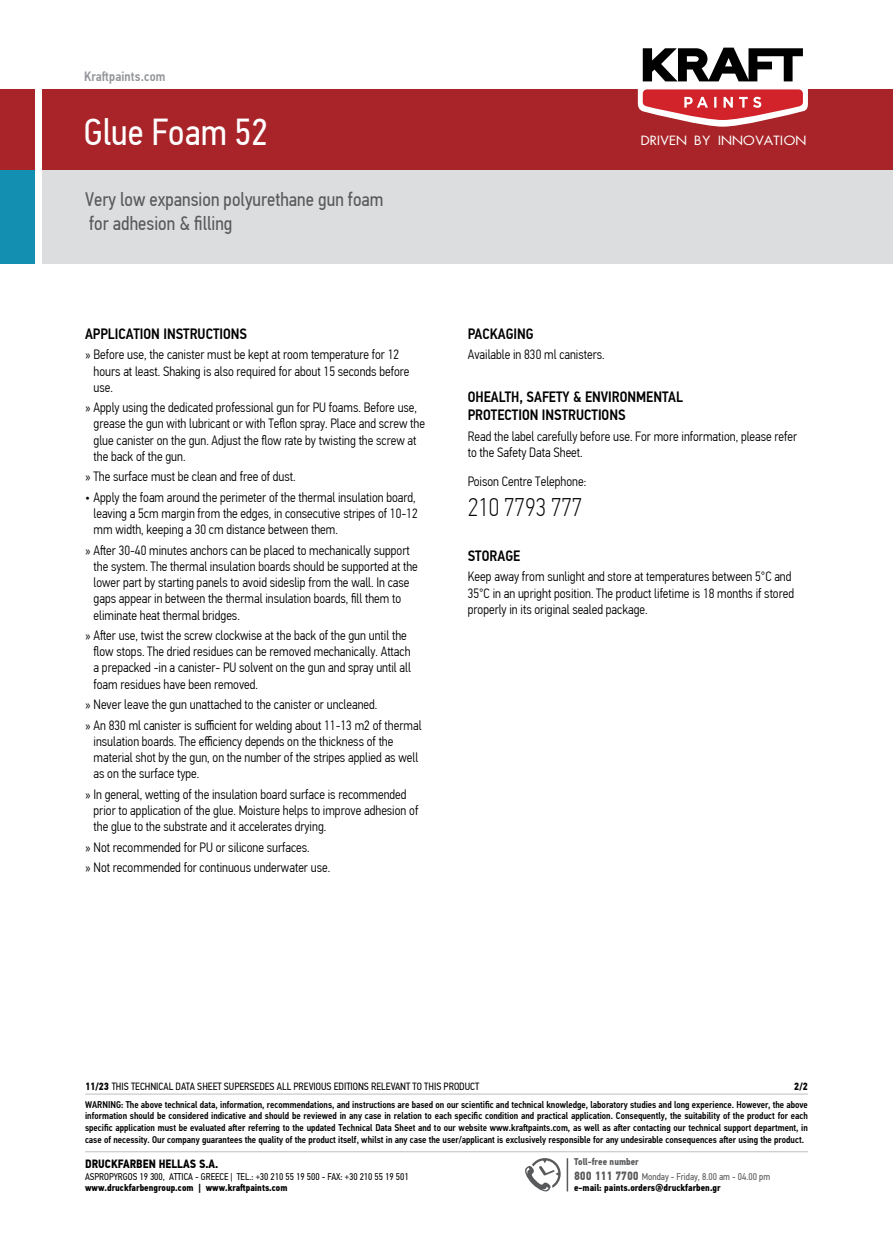
<style>
.page{position:relative;width:893px;height:1234px;background:#fff}
.page>*{position:absolute;margin:0;border:0;box-sizing:border-box;transform-origin:0 0}
.t1{font:37.5px "PF Din Text Cond Pro";color:#fff}
.t2{font:100 25.5px "PF Din Text Cond Pro";color:#000}
.t3{font:19.5px/23.4px "PF Din Text Cond Pro";color:#58595b}
.t4{font:500 15px/18px "PF Din Text Cond Pro";color:#000}
.t5{font:300 13.5px/16.2px "PF Din Text Cond Pro";color:#000}
.t6{font:13.5px "UB Future";color:#fff;scale:1.1 1}
.t7{font:500 13.5px "PF Din Text Cond Pro";letter-spacing:.01em;color:#939598}
.t8{font:700 12px "PF Din Text Cond Pro";color:#000}
.t9{font:10.5px "PF Din Text Cond Pro";color:#000}
.t10{font:700 10.5px "PF Din Text Cond Pro";color:#000}
.t11{font:500 9.75px/11.7px "PF Din Text Cond Pro";color:#000;text-align:justify}
.t12{font:700 9.75px "PF Din Text Cond Pro";color:#000}
.t13{font:9.75px "PF Din Text Cond Pro";color:#000}
.t14{font:9.75px/14.4px "PF Din Text Cond Pro";color:#58595b}
.s1{font-weight:700}
.s2{font-weight:700;font-size:12px}
</style>
<div class="page">
<div style="left:43px;top:89px;width:850px;height:81px;background:#a82428"></div>
<div style="left:0;top:89px;width:34px;height:81px;background:#a82428"></div>
<div style="left:43px;top:170px;width:850px;height:94px;background:#dcddde"></div>
<div style="left:0;top:170px;width:34px;height:94px;background:#1390b1"></div>
<hr style="left:85px;top:1151px;width:723px;height:1px;background:#bcbec0">
<hr style="left:85px;top:1093px;width:723px;height:1px;background:#bcbec0">
<svg style="left:525px;top:1158px;width:36px;height:34px"></svg>
<hr style="left:567px;top:1157px;width:1px;height:34px;background:#58595b">
<svg style="left:638px;top:47px;width:170px;height:80px"></svg>
<p class="t7" style="left:84px;top:69px;width:83px">Kraftpaints.com</p>
<h1 class="t1" style="left:84px;top:109px;width:186px">Glue Foam 52</h1>
<h3 class="t3" style="left:85px;top:188px;width:300px">Very low expansion polyurethane gun foam for adhesion &amp; filling</h3>
<p class="t4" style="left:85px;top:325px;width:164px">APPLICATION INSTRUCTIONS</p>
<p class="t5" style="left:94px;top:346px;width:317px;text-indent:-9px">» Before use, the canister must be kept at room temperature for 12 hours at least. Shaking is also required for about 15 seconds before use.</p>
<p class="t5" style="left:94px;top:399px;width:333px;text-indent:-9px">» Apply using the dedicated professional gun for PU foams. Before use, grease the gun with lubricant or with Teflon spray. Place and screw the glue canister on the gun. Adjust the flow rate by twisting the screw at the back of the gun.</p>
<p class="t5" style="left:85px;top:468px;width:212px">» The surface must be clean and free of dust.</p>
<p class="t5" style="left:94px;top:489px;width:326px;text-indent:-9px">• Apply the foam around the perimeter of the thermal insulation board, leaving a 5cm margin from the edges, in consecutive stripes of 10-12 mm width, keeping a 30 cm distance between them.</p>
<p class="t5" style="left:94px;top:542px;width:326px;text-indent:-9px">» After 30-40 minutes anchors can be placed to mechanically support the system. The thermal insulation boards should be supported at the lower part by starting panels to avoid sideslip from the wall. In case gaps appear in between the thermal insulation boards, fill them to eliminate heat thermal bridges.</p>
<p class="t5" style="left:94px;top:627px;width:319px;text-indent:-9px">» After use, twist the screw clockwise at the back of the gun until the flow stops. The dried residues can be removed mechanically. Attach a prepacked -in a canister- PU solvent on the gun and spray until all foam residues have been removed.</p>
<p class="t5" style="left:85px;top:694px;width:338px;line-height:20.4px">» Never leave the gun unattached to the canister or uncleaned.<br>» An 830 ml canister is sufficient for welding about 11-13 m2 of thermal</p>
<p class="t5" style="left:94px;top:733px;width:326px">insulation boards. The efficiency depends on the thickness of the material shot by the gun, on the number of the stripes applied as well as on the surface type.</p>
<p class="t5" style="left:94px;top:785px;width:326px;text-indent:-9px">» In general, wetting of the insulation board surface is recommended prior to application of the glue. Moisture helps to improve adhesion of the glue to the substrate and it accelerates drying.</p>
<p class="t5" style="left:85px;top:836px;width:247px;line-height:20.4px">» Not recommended for PU or silicone surfaces.<br>» Not recommended for continuous underwater use.</p>
<p class="t6" style="left:640px;top:133px;width:152px">DRIVEN BY INNOVATION</p>
<p class="t4" style="left:468px;top:325px;width:67px">PACKAGING</p>
<p class="t5" style="left:468px;top:346px;width:138px">Available in 830 ml canisters.</p>
<p class="t4" style="left:468px;top:388px;width:217px">ΟHEALTH, SAFETY &amp; ENVIRONMENTAL<br>PROTECTION INSTRUCTIONS</p>
<p class="t5" style="left:468px;top:428px;width:331px">Read the label carefully before use. For more information, please refer to the Safety Data Sheet.</p>
<p class="t5" style="left:468px;top:473px;width:120px">Poison Centre Telephone:</p>
<h2 class="t2" style="left:468px;top:493px;width:116px">210 7793 777</h2>
<p class="t4" style="left:468px;top:547px;width:54px">STORAGE</p>
<p class="t5" style="left:468px;top:568px;width:328px">Keep away from sunlight and store at temperatures between 5°C and<br>35°C in an upright position. The product lifetime is 18 months if stored properly in its original sealed package.</p>
<p class="t9" style="left:85px;top:1079px;width:396px"><span class="s1">11/23</span> ΤHIS TECHNICAL DATA SHEET SUPERSEDES ALL PREVIOUS EDITIONS RELEVANT TO THIS PRODUCT</p>
<p class="t10" style="left:794px;top:1079px;width:15px">2/2</p>
<p class="t11" style="left:85px;top:1098px;width:724px">WARNING: The above technical data, information, recommendations, and instructions are based on our scientific and technical knowledge, laboratory studies and long experience. However, the above information should be considered indicative and should be reviewed in any case in relation to each specific condition and practical application. Consequently, the suitability of the product for each specific application must be evaluated after referring to the updated Technical Data Sheet and to our website www.kraftpaints.com, as well as after contacting our technical support department, in case of necessity. Our company guarantees the quality of the product itself, whilst in any case the user/applicant is exclusively responsible for any undesirable consequences after using the product.</p>
<p class="t8" style="left:85px;top:1156px;width:135px">DRUCKFARBEN HELLAS S.A.</p>
<p class="t13" style="left:85px;top:1170px;width:325px">ASPROPYRGOS 19 300, ATTICA - GREECE | TEL.: +30 210 55 19 500 - FAX: +30 210 55 19 501</p>
<p class="t12" style="left:85px;top:1181px;width:204px">www.druckfarbengroup.com | www.kraftpaints.com</p>
<p class="t14" style="left:574px;top:1154px;width:198px"><span class="s1">Toll-free number<br></span><span class="s2">800 111 7700</span> Monday - Friday, 8.00 am - 04.00 pm</p>
<p class="t12" style="left:574px;top:1181px;width:148px">e-mail: paints.orders@druckfarben.gr</p>
</div>
